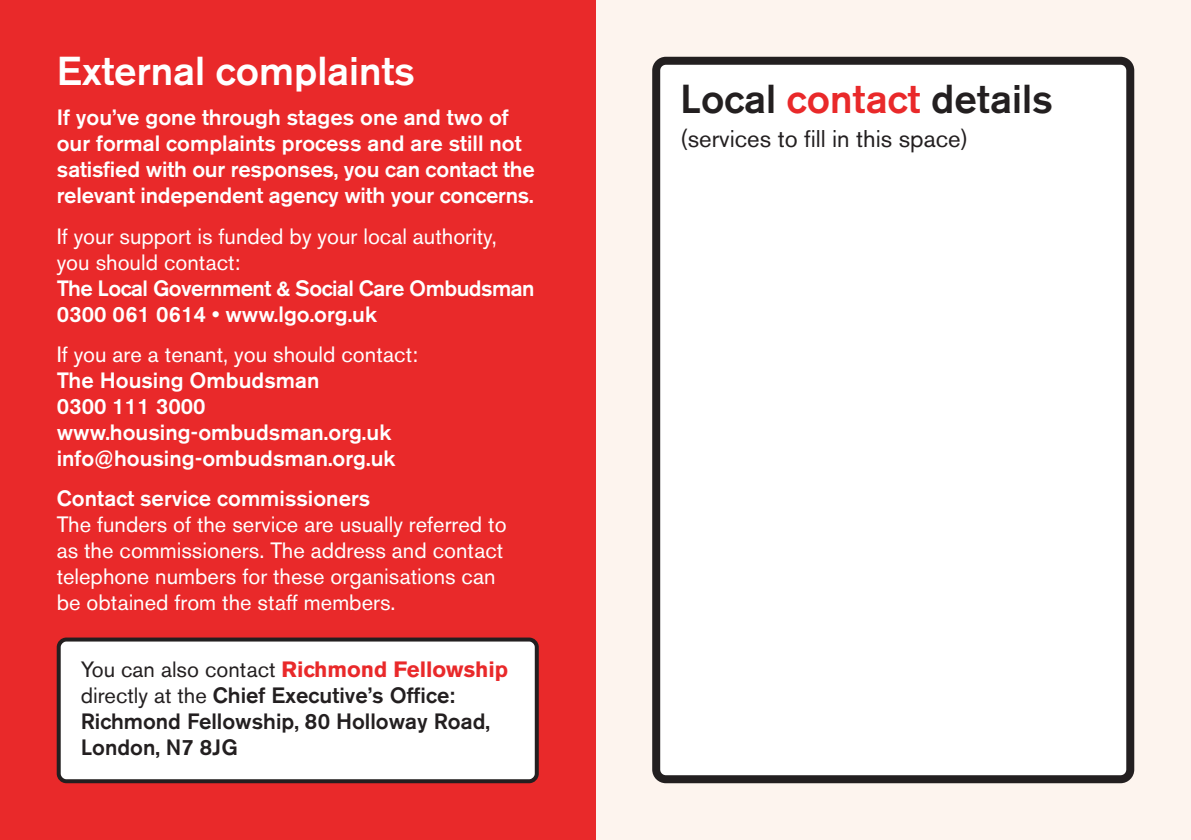
<style>
.page{position:relative;width:1191px;height:840px;background:#fff}
.page>*{position:absolute;margin:0;border:0;box-sizing:border-box;transform-origin:0 0}
.t1{font:500 40px "Akzidenz Grotesk BE";color:#231f20}
.t2{font:500 40px "Akzidenz Grotesk BE";color:#fff}
.t3{font:24px "Akzidenz Grotesk BE";color:#231f20}
.t4{font:500 22px/26px "Akzidenz Grotesk BE";color:#fff}
.t5{font:22px/26px "Akzidenz Grotesk BE";color:#fff}
.t6{font:500 22px/26px "Akzidenz Grotesk BE";color:#231f20}
.t7{font:500 22px/26px "Akzidenz Grotesk BE";letter-spacing:-.025em;color:#fff}
.s1{font-weight:400}
.s2{font-weight:700;color:#e9292a}
.s3{color:#e9292a}
</style>
<div class="page">
<div style="left:0;top:0;width:1191px;height:839px;background:#fdf4ee"></div>
<div style="left:0;top:0;width:595px;height:839px;background:#e9292a"></div>
<div style="left:652px;top:57px;width:482px;height:725px;background:#fff"></div>
<svg style="left:57px;top:637px;width:482px;height:145px;background:#f1f0f0"></svg>
<h1 class="t2" style="left:57px;top:57px;width:360px">External complaints</h1>
<p class="t4" style="left:57px;top:106px;width:479px">If you’ve gone through stages one and two of our formal complaints process and are still not satisfied with our responses, you can contact the relevant independent agency with your concerns.</p>
<p class="t5" style="left:57px;top:225px;width:442px">If your support is funded by your local authority, you should contact:</p>
<p class="t7" style="left:57px;top:276px;width:479px">The Local Government &amp; Social Care Ombudsman<br>0300 061 0614 • www.lgo.org.uk</p>
<p class="t5" style="left:57px;top:343px;width:363px">If you are a tenant, you should contact:</p>
<p class="t4" style="left:57px;top:369px;width:340px">The Housing Ombudsman<br>0300 111 3000 www.housing-ombudsman.org.uk info@housing-ombudsman.org.uk</p>
<p class="t4" style="left:57px;top:487px;width:315px">Contact service commissioners</p>
<p class="t5" style="left:57px;top:513px;width:451px">The funders of the service are usually referred to as the commissioners. The address and contact telephone numbers for these organisations can be obtained from the staff members.</p>
<p class="t6" style="left:81px;top:658px;width:429px"><span class="s1">You can also contact</span> <span class="s2">Richmond Fellowship </span><span class="s1">directly at the</span> Chief Executive’s Office:<br>Richmond Fellowship, 80 Holloway Road, London, N7 8JG</p>
<h1 class="t1" style="left:680px;top:85px;width:374px">Local <span class="s3">contact</span> details</h1>
<p class="t3" style="left:680px;top:130px;width:290px">(services to fill in this space)</p>
</div>
